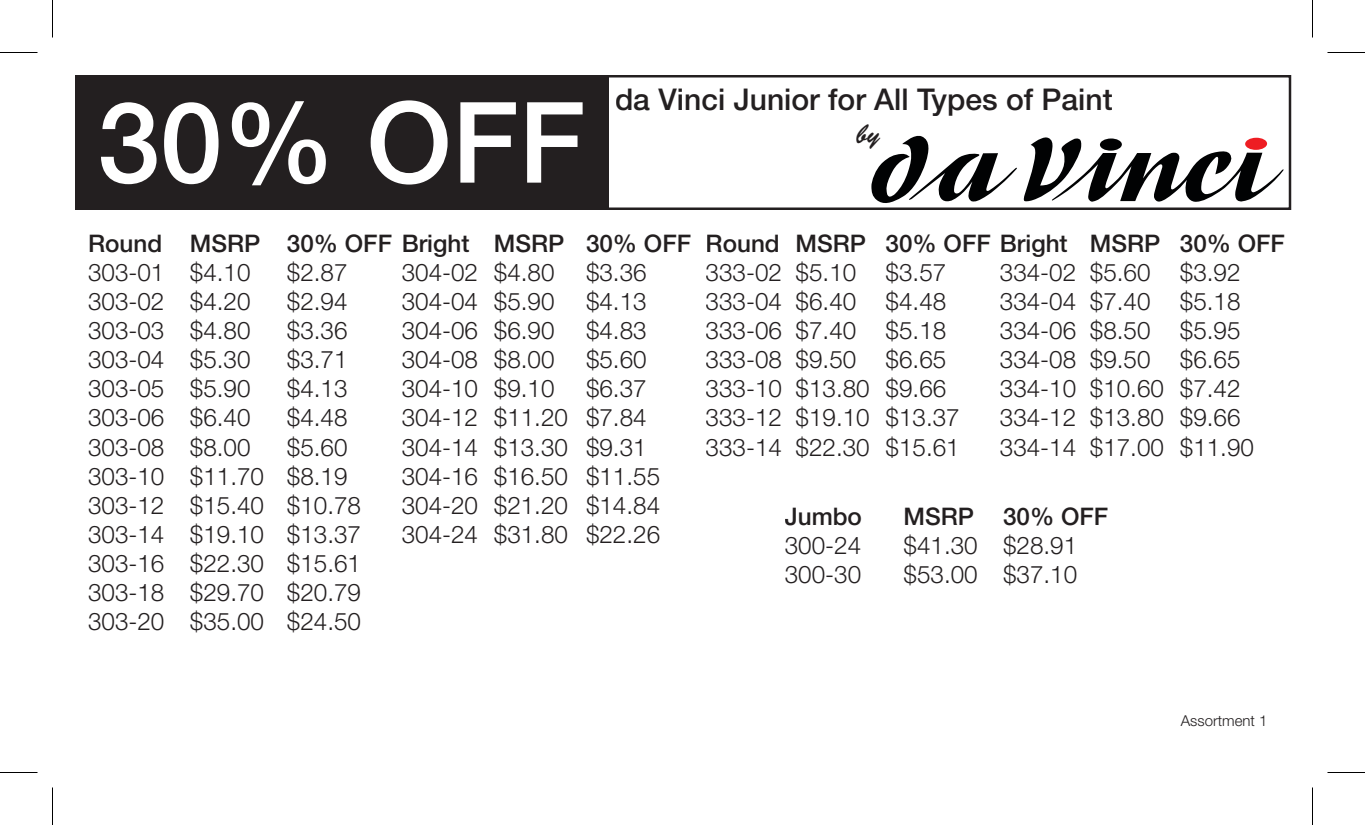
<style>
.page{position:relative;width:1365px;height:825px;background:#fff}
.page>*{position:absolute;margin:0;border:0;box-sizing:border-box;transform-origin:0 0}
.t1{font:500 112.5px "Helvetica Neue";color:#fff}
.t2{font:500 30px "Helvetica Neue";color:#231f20}
.t3{font:27.5px "Brush Script Std";color:#231f20}
.t4{font:300 24.25px/29px "Helvetica Neue";color:#231f20}
.t5{font:500 24.25px "Helvetica Neue";color:#231f20}
.t6{font:300 15px "Helvetica Neue";color:#231f20}
</style>
<div class="page">
<svg style="left:75px;top:75px;width:1216px;height:135px;fill:#231f20"></svg>
<svg style="left:871px;top:133px;width:146px;height:72px"></svg>
<svg style="left:1023px;top:137px;width:261px;height:66px"></svg>
<div style="left:1100px;top:138px;width:22px;height:13px;background:#010203;border-radius:50%"></div>
<div style="left:1245px;top:138px;width:22px;height:12px;background:#ee1d23;border-radius:50%"></div>
<hr style="left:0;top:52px;width:38px;height:1px;background:#000">
<hr style="left:1328px;top:52px;width:37px;height:1px;background:#000">
<hr style="left:0;top:772px;width:38px;height:1px;background:#000">
<hr style="left:1328px;top:772px;width:37px;height:1px;background:#000">
<hr style="left:52px;top:0;width:1px;height:38px;background:#000">
<hr style="left:52px;top:788px;width:1px;height:37px;background:#000">
<hr style="left:1312px;top:0;width:1px;height:38px;background:#000">
<hr style="left:1312px;top:788px;width:1px;height:37px;background:#000">
<h1 class="t1" style="left:98px;top:76px;width:489px">30% OFF</h1>
<p class="t2" style="left:615px;top:81px;width:499px">da Vinci Junior for All Types of Paint</p>
<p class="t3" style="left:856px;top:119px;width:25px">by</p>
<p class="t5" style="left:88px;top:229px;width:605px">Round MSRP 30% OFF Bright MSRP 30% OFF</p>
<p class="t4" style="left:88px;top:257px;width:164px">303-01 $4.10</p>
<p class="t4" style="left:287px;top:257px;width:62px">$2.87</p>
<p class="t4" style="left:88px;top:286px;width:164px">303-02 $4.20</p>
<p class="t4" style="left:287px;top:286px;width:62px">$2.94</p>
<p class="t4" style="left:88px;top:315px;width:164px">303-03 $4.80</p>
<p class="t4" style="left:287px;top:315px;width:62px">$3.36</p>
<p class="t4" style="left:88px;top:345px;width:164px">303-04 $5.30</p>
<p class="t4" style="left:287px;top:345px;width:62px">$3.71</p>
<p class="t4" style="left:88px;top:374px;width:164px">303-05 $5.90</p>
<p class="t4" style="left:287px;top:374px;width:62px">$4.13</p>
<p class="t4" style="left:88px;top:403px;width:164px">303-06 $6.40</p>
<p class="t4" style="left:287px;top:403px;width:62px">$4.48</p>
<p class="t4" style="left:88px;top:432px;width:164px">303-08 $8.00</p>
<p class="t4" style="left:402px;top:257px;width:154px">304-02 $4.80</p>
<p class="t4" style="left:586px;top:257px;width:62px">$3.36</p>
<p class="t4" style="left:402px;top:286px;width:154px">304-04 $5.90</p>
<p class="t4" style="left:586px;top:286px;width:62px">$4.13</p>
<p class="t4" style="left:402px;top:315px;width:154px">304-06 $6.90</p>
<p class="t4" style="left:586px;top:315px;width:62px">$4.83</p>
<p class="t4" style="left:402px;top:345px;width:154px">304-08 $8.00</p>
<p class="t4" style="left:586px;top:345px;width:62px">$5.60</p>
<p class="t4" style="left:402px;top:374px;width:154px">304-10 $9.10</p>
<p class="t4" style="left:402px;top:374px;width:260px;text-indent:184px">$6.37<br>304-12 $11.20 $7.84<br>304-14 $13.30 $9.31<br>304-16 $16.50 $11.55<br>304-20 $21.20 $14.84<br>304-24 $31.80 $22.26</p>
<p class="t4" style="left:88px;top:432px;width:275px;text-indent:199px">$5.60<br>303-10 $11.70 $8.19<br>303-12 $15.40 $10.78<br>303-14 $19.10 $13.37<br>303-16 $22.30 $15.61<br>303-18 $29.70 $20.79<br>303-20 $35.00 $24.50</p>
<p class="t5" style="left:706px;top:229px;width:581px">Round MSRP 30% OFF Bright MSRP 30% OFF</p>
<p class="t4" style="left:706px;top:257px;width:256px">333-02 $5.10 $3.57<br>333-04 $6.40 $4.48<br>333-06 $7.40 $5.18<br>333-08 $9.50 $6.65<br>333-10 $13.80 $9.66<br>333-12 $19.10 $13.37<br>333-14 $22.30 $15.61</p>
<p class="t4" style="left:1000px;top:257px;width:256px">334-02 $5.60 $3.92<br>334-04 $7.40 $5.18<br>334-06 $8.50 $5.95<br>334-08 $9.50 $6.65<br>334-10 $10.60 $7.42<br>334-12 $13.80 $9.66<br>334-14 $17.00 $11.90</p>
<p class="t5" style="left:785px;top:502px;width:79px">Jumbo</p>
<p class="t5" style="left:904px;top:502px;width:206px">MSRP 30% OFF</p>
<p class="t4" style="left:785px;top:530px;width:78px">300-24</p>
<p class="t4" style="left:904px;top:530px;width:175px">$41.30 $28.91</p>
<p class="t4" style="left:785px;top:559px;width:78px">300-30</p>
<p class="t4" style="left:904px;top:559px;width:175px">$53.00 $37.10</p>
<p class="t6" style="left:1181px;top:711px;width:88px">Assortment 1</p>
</div>
